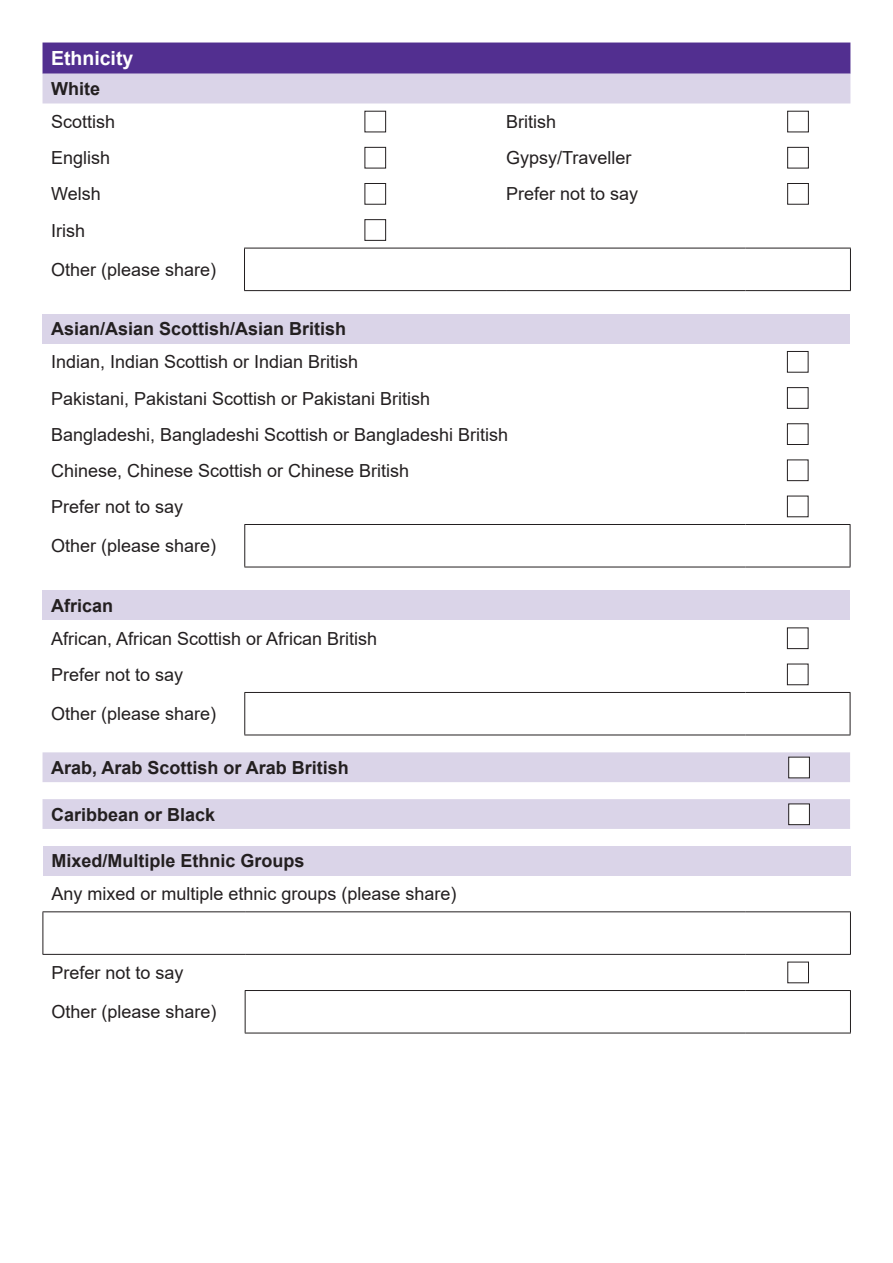
<style>
.page{position:relative;width:893px;height:1263px;background:#fff}
.page>*{position:absolute;margin:0;border:0;box-sizing:border-box;transform-origin:0 0}
._13pt{font:700 19.5px "Arial";color:#fff}
._12pt{font:18px "Arial";color:#231f20}
._12pt-2{font:700 18px "Arial";color:#231f20}
</style>
<div class="page">
<svg style="left:43px;top:43px;width:807px;height:60px;background:#9480bb"></svg>
<hr style="left:244px;top:248px;width:262px;height:1px;background:#231f20">
<hr style="left:244px;top:248px;width:1px;height:42px;background:#231f20">
<hr style="left:506px;top:248px;width:240px;height:1px;background:#231f20">
<hr style="left:746px;top:248px;width:105px;height:1px;background:#231f20">
<hr style="left:850px;top:248px;width:1px;height:42px;background:#231f20">
<hr style="left:244px;top:290px;width:262px;height:1px;background:#231f20">
<hr style="left:506px;top:290px;width:240px;height:1px;background:#231f20">
<hr style="left:746px;top:290px;width:105px;height:1px;background:#231f20">
<div style="left:365px;top:111px;width:21px;height:21px;border:1px solid #231f20"></div>
<div style="left:787px;top:111px;width:22px;height:21px;border:1px solid #231f20"></div>
<div style="left:365px;top:147px;width:21px;height:21px;border:1px solid #231f20"></div>
<div style="left:787px;top:147px;width:22px;height:21px;border:1px solid #231f20"></div>
<div style="left:365px;top:183px;width:21px;height:21px;border:1px solid #231f20"></div>
<div style="left:787px;top:183px;width:22px;height:21px;border:1px solid #231f20"></div>
<div style="left:365px;top:219px;width:21px;height:22px;border:1px solid #231f20"></div>
<div style="left:43px;top:314px;width:807px;height:30px;background:#dad4e8"></div>
<hr style="left:244px;top:524px;width:501px;height:1px;background:#231f20">
<hr style="left:244px;top:525px;width:1px;height:42px;background:#231f20">
<hr style="left:745px;top:524px;width:105px;height:1px;background:#231f20">
<hr style="left:850px;top:525px;width:1px;height:42px;background:#231f20">
<hr style="left:244px;top:567px;width:501px;height:1px;background:#231f20">
<hr style="left:745px;top:567px;width:105px;height:1px;background:#231f20">
<div style="left:787px;top:351px;width:21px;height:21px;border:1px solid #231f20"></div>
<div style="left:787px;top:387px;width:21px;height:22px;border:1px solid #231f20"></div>
<div style="left:787px;top:423px;width:21px;height:22px;border:1px solid #231f20"></div>
<div style="left:787px;top:460px;width:21px;height:21px;border:1px solid #231f20"></div>
<div style="left:787px;top:496px;width:21px;height:21px;border:1px solid #231f20"></div>
<div style="left:43px;top:590px;width:807px;height:30px;background:#dad4e8"></div>
<hr style="left:244px;top:692px;width:501px;height:1px;background:#231f20">
<hr style="left:244px;top:693px;width:1px;height:42px;background:#231f20">
<hr style="left:745px;top:692px;width:105px;height:1px;background:#231f20">
<hr style="left:850px;top:693px;width:1px;height:42px;background:#231f20">
<hr style="left:244px;top:735px;width:501px;height:1px;background:#231f20">
<hr style="left:745px;top:735px;width:105px;height:1px;background:#231f20">
<div style="left:787px;top:628px;width:21px;height:21px;border:1px solid #231f20"></div>
<div style="left:787px;top:664px;width:21px;height:21px;border:1px solid #231f20"></div>
<div style="left:43px;top:752px;width:807px;height:30px;background:#dad4e8"></div>
<div style="left:789px;top:757px;width:20px;height:21px;background:#fff"></div>
<div style="left:788px;top:757px;width:22px;height:21px;border:1px solid #231f20"></div>
<div style="left:43px;top:799px;width:807px;height:30px;background:#dad4e8"></div>
<div style="left:789px;top:804px;width:20px;height:21px;background:#fff"></div>
<div style="left:788px;top:804px;width:22px;height:21px;border:1px solid #231f20"></div>
<div style="left:43px;top:846px;width:807px;height:30px;background:#dad4e8"></div>
<hr style="left:43px;top:911px;width:202px;height:1px;background:#231f20">
<hr style="left:43px;top:912px;width:1px;height:42px;background:#231f20">
<hr style="left:245px;top:911px;width:501px;height:1px;background:#231f20">
<hr style="left:746px;top:911px;width:105px;height:1px;background:#231f20">
<hr style="left:850px;top:912px;width:1px;height:42px;background:#231f20">
<hr style="left:43px;top:954px;width:202px;height:1px;background:#231f20">
<hr style="left:245px;top:954px;width:501px;height:1px;background:#231f20">
<hr style="left:746px;top:954px;width:105px;height:1px;background:#231f20">
<hr style="left:245px;top:990px;width:501px;height:1px;background:#231f20">
<hr style="left:245px;top:991px;width:1px;height:42px;background:#231f20">
<hr style="left:746px;top:990px;width:105px;height:1px;background:#231f20">
<hr style="left:850px;top:991px;width:1px;height:42px;background:#231f20">
<hr style="left:245px;top:1033px;width:501px;height:1px;background:#231f20">
<hr style="left:746px;top:1033px;width:105px;height:1px;background:#231f20">
<div style="left:787px;top:962px;width:22px;height:21px;border:1px solid #231f20"></div>
<p class="_13pt" style="left:51px;top:46px;width:84px">Ethnicity</p>
<p class="_12pt-2" style="left:51px;top:77px;width:50px">White</p>
<p class="_12pt" style="left:51px;top:109px;width:66px">Scottish</p>
<p class="_12pt" style="left:506px;top:109px;width:52px">British</p>
<p class="_12pt" style="left:51px;top:146px;width:61px">English</p>
<p class="_12pt" style="left:506px;top:146px;width:127px">Gypsy/Traveller</p>
<p class="_12pt" style="left:51px;top:182px;width:51px">Welsh</p>
<p class="_12pt" style="left:506px;top:182px;width:134px">Prefer not to say</p>
<p class="_12pt" style="left:51px;top:218px;width:36px">Irish</p>
<p class="_12pt" style="left:51px;top:257px;width:167px">Other (please share)</p>
<p class="_12pt-2" style="left:51px;top:317px;width:297px">Asian/Asian Scottish/Asian British</p>
<p class="_12pt" style="left:51px;top:350px;width:309px">Indian, Indian Scottish or Indian British</p>
<p class="_12pt" style="left:51px;top:386px;width:381px">Pakistani, Pakistani Scottish or Pakistani British</p>
<p class="_12pt" style="left:51px;top:422px;width:459px">Bangladeshi, Bangladeshi Scottish or Bangladeshi British</p>
<p class="_12pt" style="left:51px;top:458px;width:360px">Chinese, Chinese Scottish or Chinese British</p>
<p class="_12pt" style="left:51px;top:494px;width:134px">Prefer not to say</p>
<p class="_12pt" style="left:51px;top:534px;width:167px">Other (please share)</p>
<p class="_12pt-2" style="left:51px;top:594px;width:64px">African</p>
<p class="_12pt" style="left:51px;top:626px;width:328px">African, African Scottish or African British</p>
<p class="_12pt" style="left:51px;top:662px;width:134px">Prefer not to say</p>
<p class="_12pt" style="left:51px;top:701px;width:167px">Other (please share)</p>
<p class="_12pt-2" style="left:51px;top:756px;width:299px">Arab, Arab Scottish or Arab British</p>
<p class="_12pt-2" style="left:51px;top:802px;width:166px">Caribbean or Black</p>
<p class="_12pt-2" style="left:51px;top:849px;width:255px">Mixed/Multiple Ethnic Groups</p>
<p class="_12pt" style="left:51px;top:881px;width:407px">Any mixed or multiple ethnic groups (please share)</p>
<p class="_12pt" style="left:51px;top:960px;width:134px">Prefer not to say</p>
<p class="_12pt" style="left:51px;top:999px;width:167px">Other (please share)</p>
</div>
